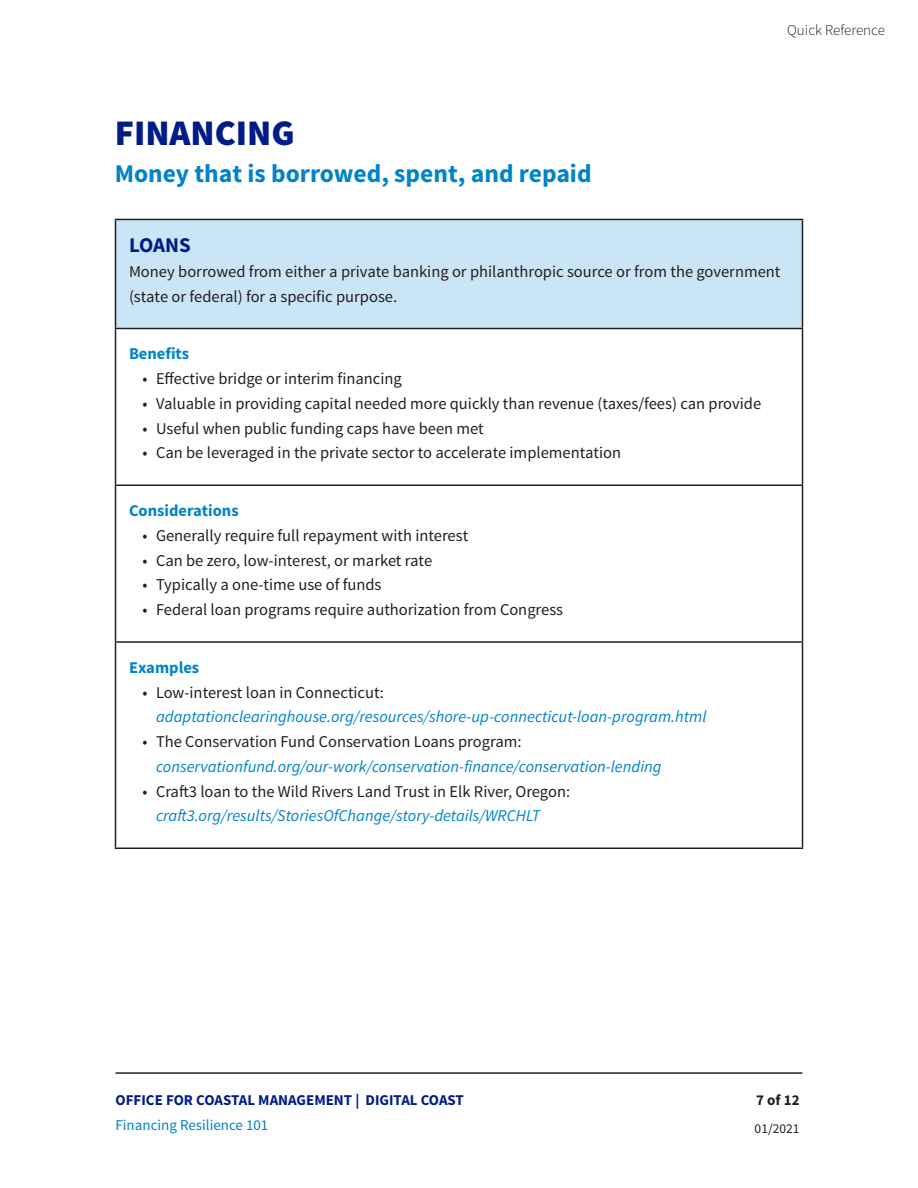
<style>
.page{position:relative;width:918px;height:1188px;background:#fff}
.page>*{position:absolute;margin:0;border:0;box-sizing:border-box;transform-origin:0 0}
.t1{font:900 36px "Source Sans Pro";color:#001c88}
.t2{font:700 25.5px "Source Sans Pro";color:#0083ca}
.t3{font:700 21px "Source Sans Pro";letter-spacing:-.005em;color:#001c88}
.t4{font:16.5px/24.8px "Source Sans Pro";color:#231f20}
.t5{font:italic 16.5px "Source Sans Pro";color:#0083ca}
.t6{font:700 16.5px "Source Sans Pro";color:#0083ca}
.t7{font:700 15px "Source Sans Pro";color:#001c88}
.t8{font:15px "Source Sans Pro";color:#0083ca}
.t9{font:300 15px "Source Sans Pro";color:#231f20}
.t10{font:700 15px "Source Sans Pro";color:#231f20}
.t11{font:13.5px "Source Sans Pro";color:#231f20}
</style>
<div class="page">
<hr style="left:116px;top:1072px;width:686px;height:2px;background:#231f20">
<div style="left:116px;top:219px;width:686px;height:109px;background:#cae5f5"></div>
<hr style="left:115px;top:219px;width:688px;height:1px;background:#231f20">
<hr style="left:115px;top:220px;width:1px;height:108px;background:#231f20">
<hr style="left:802px;top:220px;width:1px;height:108px;background:#231f20">
<hr style="left:115px;top:328px;width:688px;height:1px;background:#231f20">
<hr style="left:115px;top:329px;width:1px;height:155px;background:#231f20">
<hr style="left:802px;top:329px;width:1px;height:155px;background:#231f20">
<hr style="left:115px;top:484px;width:688px;height:2px;background:#231f20">
<hr style="left:115px;top:486px;width:1px;height:155px;background:#231f20">
<hr style="left:802px;top:486px;width:1px;height:155px;background:#231f20">
<hr style="left:115px;top:641px;width:688px;height:2px;background:#231f20">
<hr style="left:115px;top:643px;width:1px;height:205px;background:#231f20">
<hr style="left:802px;top:643px;width:1px;height:205px;background:#231f20">
<hr style="left:115px;top:848px;width:688px;height:1px;background:#231f20">
<h1 class="t1" style="left:115px;top:109px;width:181px">FINANCING</h1>
<h2 class="t2" style="left:115px;top:157px;width:478px">Money that is borrowed, spent, and repaid</h2>
<p class="t9" style="left:787px;top:21px;width:99px">Quick Reference</p>
<p class="t3" style="left:129px;top:232px;width:63px">LOANS</p>
<p class="t4" style="left:129px;top:259px;width:653px">Money borrowed from either a private banking or philanthropic source or from the government (state or federal) for a specific purpose.</p>
<p class="t6" style="left:129px;top:343px;width:62px">Benefits</p>
<p class="t4" style="left:142px;top:366px;width:261px">• Effective bridge or interim financing</p>
<p class="t4" style="left:142px;top:391px;width:620px">• Valuable in providing capital needed more quickly than revenue (taxes/fees) can provide</p>
<p class="t4" style="left:142px;top:416px;width:343px">• Useful when public funding caps have been met</p>
<p class="t4" style="left:142px;top:441px;width:480px">• Can be leveraged in the private sector to accelerate implementation</p>
<p class="t6" style="left:129px;top:500px;width:111px">Considerations</p>
<p class="t4" style="left:142px;top:523px;width:327px">• Generally require full repayment with interest</p>
<p class="t4" style="left:142px;top:548px;width:291px">• Can be zero, low-interest, or market rate</p>
<p class="t4" style="left:142px;top:573px;width:241px">• Typically a one-time use of funds</p>
<p class="t4" style="left:142px;top:597px;width:422px">• Federal loan programs require authorization from Congress</p>
<p class="t6" style="left:129px;top:657px;width:72px">Examples</p>
<p class="t4" style="left:142px;top:680px;width:243px">• Low-interest loan in Connecticut:</p>
<p class="t5" style="left:156px;top:707px;width:552px">adaptationclearinghouse.org/resources/shore-up-connecticut-loan-program.html</p>
<p class="t4" style="left:142px;top:729px;width:381px">• The Conservation Fund Conservation Loans program:</p>
<p class="t5" style="left:156px;top:756px;width:507px">conservationfund.org/our-work/conservation-finance/conservation-lending</p>
<p class="t4" style="left:142px;top:779px;width:429px">• Craft3 loan to the Wild Rivers Land Trust in Elk River, Oregon:</p>
<p class="t5" style="left:156px;top:806px;width:386px">craft3.org/results/StoriesOfChange/story-details/WRCHLT</p>
<p class="t7" style="left:116px;top:1090px;width:350px">OFFICE FOR COASTAL MANAGEMENT | DIGITAL COAST</p>
<p class="t8" style="left:116px;top:1115px;width:154px">Financing Resilience 101</p>
<p class="t10" style="left:756px;top:1090px;width:45px">7 of 12</p>
<p class="t11" style="left:755px;top:1120px;width:46px">01/2021</p>
</div>
